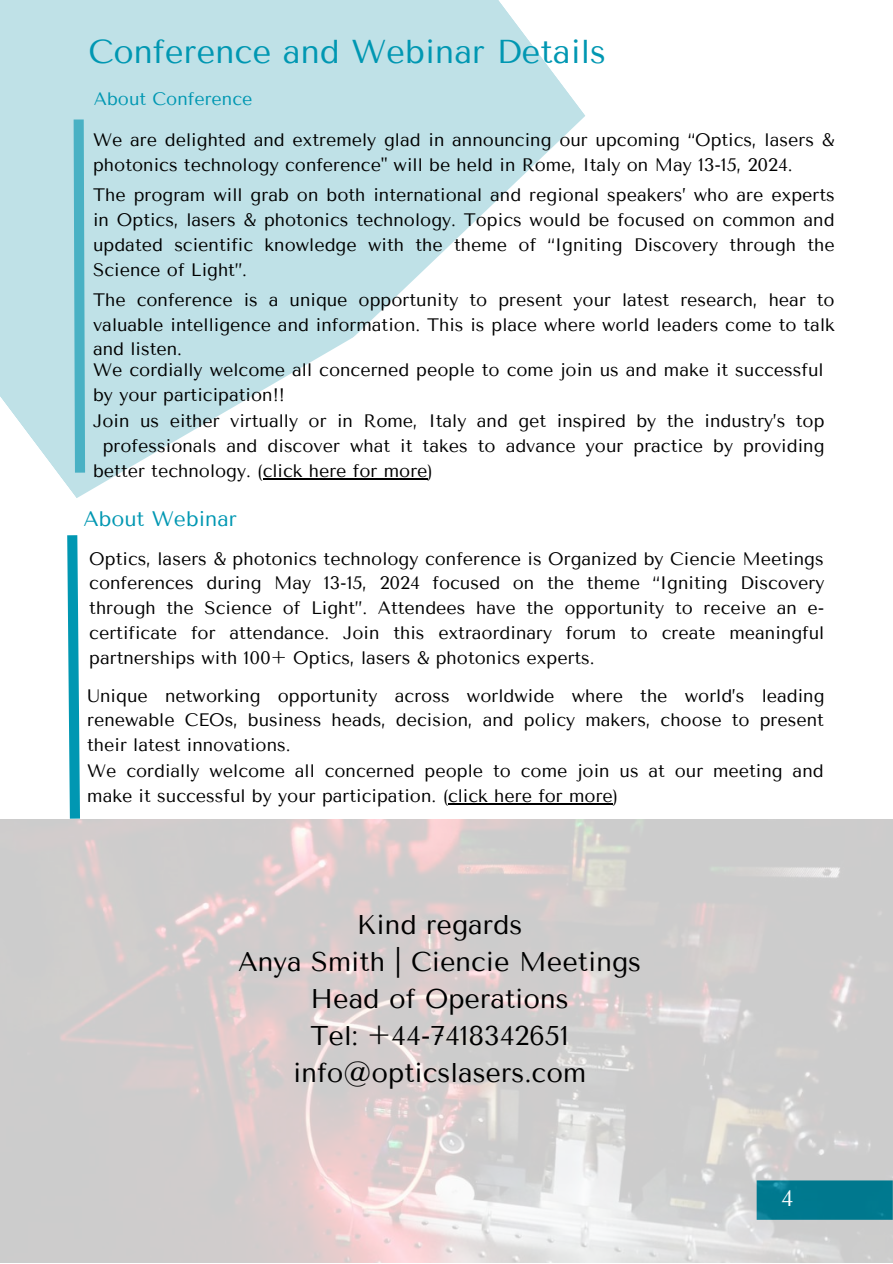
<style>
.page{position:relative;width:893px;height:1264px;background:#fff}
.page>*{position:absolute;margin:0;border:0;box-sizing:border-box;transform-origin:0 0}
.t1{font:33px "Tenor Sans";color:#0097b2}
.t2{font:27px/37px "Tenor Sans";color:#000;text-align:center}
.t3{font:22.5px "Tenor Sans";color:#fff}
.t4{font:21px "Tenor Sans";color:#0097b2}
.t5{font:18px/24.8px "Tenor Sans";color:#000;text-align:justify}
.t6{font:18px "Tenor Sans";color:#0097b2}
</style>
<div class="page">
<svg style="left:67px;top:535px;width:13px;height:284px"></svg>
<svg style="left:0;top:0;width:585px;height:498px;fill:#bfe1e7"></svg>
<img style="left:0;top:819px;width:892px;height:443px">
<hr style="left:263px;top:478px;width:164px;height:1px;background:#000">
<hr style="left:448px;top:803px;width:165px;height:1px;background:#000">
<h1 class="t1" style="left:88px;top:32px;width:519px">Conference and Webinar Details</h1>
<p class="t6" style="left:94px;top:89px;width:160px">About Conference</p>
<p class="t5" style="left:93px;top:128px;width:742px">We are delighted and extremely glad in announcing our upcoming “Optics, lasers &amp; photonics technology conference" will be held in Rome, Italy on May 13-15, 2024.</p>
<p class="t5" style="left:93px;top:183px;width:743px">The program will grab on both international and regional speakers’ who are experts in Optics, lasers &amp; photonics technology. Topics would be focused on common and updated scientific knowledge with the theme of “Igniting Discovery through the Science of Light”.</p>
<p class="t5" style="left:93px;top:287px;width:743px">The conference is a unique opportunity to present your latest research, hear to valuable intelligence and information. This is place where world leaders come to talk and listen.</p>
<p class="t5" style="left:93px;top:358px;width:732px">We cordially welcome all concerned people to come join us and make it successful</p>
<p class="t5" style="left:93px;top:383px;width:194px">by your participation!!</p>
<p class="t5" style="left:93px;top:409px;width:733px">Join us either virtually or in Rome, Italy and get inspired by the industry’s top</p>
<p class="t5" style="left:103px;top:434px;width:723px">professionals and discover what it takes to advance your practice by providing</p>
<p class="t5" style="left:93px;top:458px;width:341px">better technology. (click here for more)</p>
<p class="t4" style="left:83px;top:506px;width:155px">About Webinar</p>
<p class="t5" style="left:89px;top:546px;width:736px">Optics, lasers &amp; photonics technology conference is Organized by Ciencie Meetings conferences during May 13-15, 2024 focused on the theme “Igniting Discovery through the Science of Light”. Attendees have the opportunity to receive an e&shy;certificate for attendance. Join this extraordinary forum to create meaningful partnerships with 100+ Optics, lasers &amp; photonics experts.</p>
<p class="t5" style="left:87px;top:683px;width:738px;text-align:left">Unique networking opportunity across worldwide where the world’s leading renewable CEOs, business heads, decision, and policy makers, choose to present their latest innovations.<br>We cordially welcome all concerned people to come join us at our meeting and make it successful by your participation. (click here for more)</p>
<h2 class="t2" style="left:238px;top:906px;width:404px">Kind regards<br>Anya Smith | Ciencie Meetings<br>Head of Operations<br>Tel: +44-7418342651 info@opticslasers.com</h2>
<p class="t3" style="left:781px;top:1185px;width:14px">4</p>
</div>
